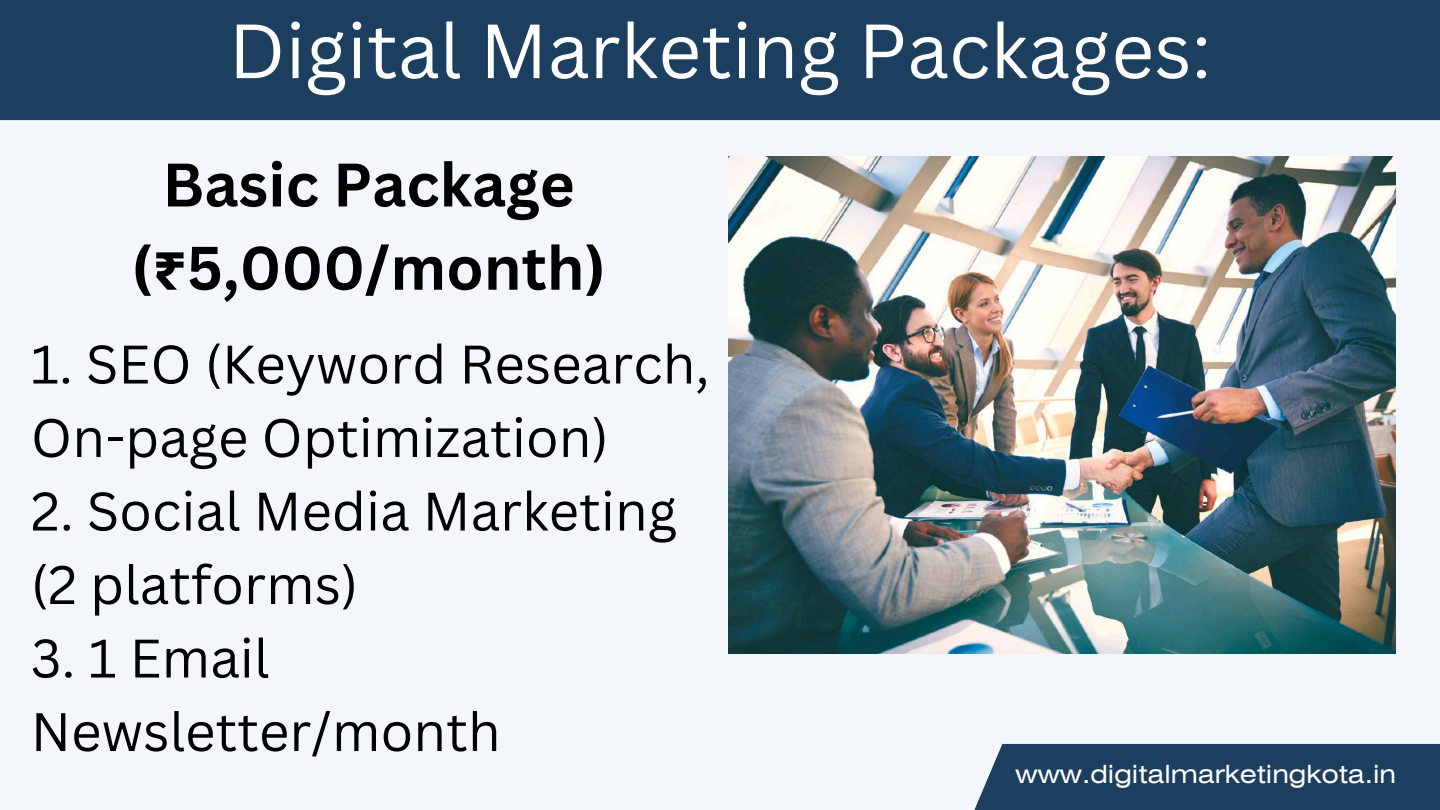
<style>
.page{position:relative;width:1440px;height:810px;background:#f3f6fa}
.page>*{position:absolute;margin:0;border:0;box-sizing:border-box;transform-origin:0 0}
.t1{font:75px "Canva Sans";color:#fff}
.t2{font:700 60px/83.2px "Canva Sans";color:#000;text-align:center}
.t3{font:53px/73.5px "Canva Sans";color:#000}
.t4{font:25px "Helios Ext";color:#fff}
.s1{font-family:"Noto Sans Gurmukhi"}
</style>
<div class="page">
<img style="left:728px;top:156px;width:668px;height:498px">
<div style="left:0;top:0;width:1440px;height:120px;background:#1c3f60"></div>
<div style="left:974px;top:744px;width:466px;height:66px;background:#1c3f60"></div>
<h1 class="t1" style="left:229px;top:-2px;width:984px">Digital Marketing Packages:</h1>
<p class="t2" style="left:131px;top:142px;width:476px">Basic Package (<span class="s1">₹</span>5,000/month)</p>
<p class="t3" style="left:31px;top:326px;width:680px">1. SEO (Keyword Research,<br>On-page Optimization)</p>
<p class="t3" style="left:31px;top:473px;width:648px">2. Social Media Marketing (2 platforms)</p>
<p class="t3" style="left:31px;top:620px;width:471px">3. 1 Email<br>Newsletter/month</p>
<p class="t4" style="left:1015px;top:765px;width:382px">www.digitalmarketingkota.in</p>
</div>
